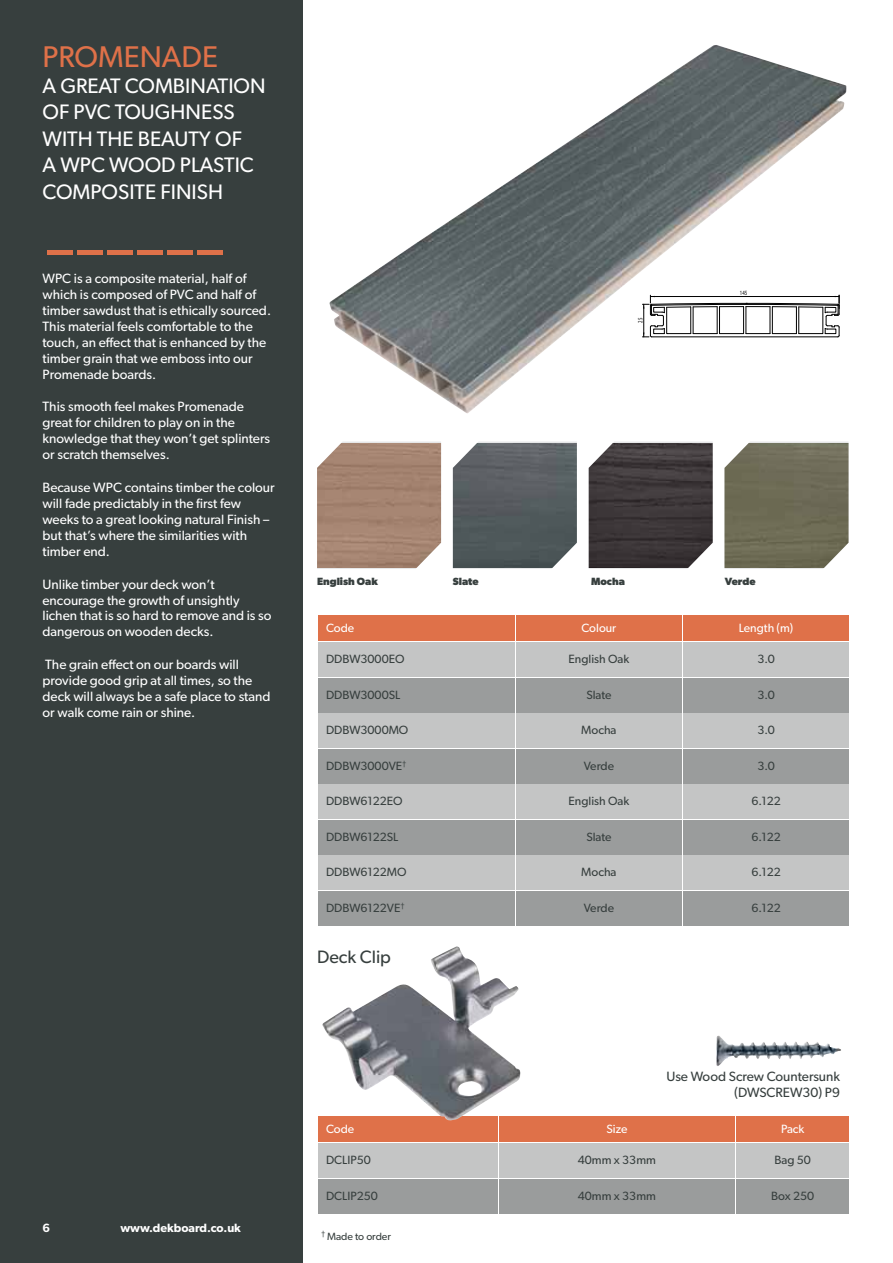
<style>
.page{position:relative;width:893px;height:1263px;background:#fff}
.page>*{position:absolute;margin:0;border:0;box-sizing:border-box;transform-origin:0 0}
.t1{font:55.5px "Gibson";color:#df7149}
.t2{font:30px "Gibson";color:#df7149}
.t3{font:21px/26.4px "Gibson";color:#fff}
.t4{font:18px "Gibson";color:#373f3e}
.t5{font:13.5px/15.9px "Gibson";color:#fff}
.t6{font:13.5px/15.9px "Gibson";color:#373f3e;text-align:right}
.t7{font:12px "Gibson";color:#373f3e}
.t8{font:12px "Gibson";color:#fff}
.t9{font:600 12px "Gibson";color:#fff}
.t10{font:700 10.5px "Gibson";color:#373f3e}
.t11{font:10.5px "Gibson";color:#373f3e}
.t12{font:6.45px "Myriad Pro";color:#000;scale:.75 1}
</style>
<div class="page">
<div style="left:318px;top:1117px;width:179px;height:25px;background:#df7149"></div>
<div style="left:499px;top:1117px;width:236px;height:25px;background:#df7149"></div>
<div style="left:736px;top:1117px;width:113px;height:25px;background:#df7149"></div>
<div style="left:318px;top:1144px;width:179px;height:34px;background:#c4c5c5"></div>
<div style="left:499px;top:1144px;width:236px;height:34px;background:#c4c5c5"></div>
<div style="left:736px;top:1144px;width:113px;height:34px;background:#c4c5c5"></div>
<div style="left:318px;top:1179px;width:179px;height:34px;background:#9a9c9c"></div>
<div style="left:499px;top:1179px;width:236px;height:34px;background:#9a9c9c"></div>
<div style="left:736px;top:1179px;width:113px;height:34px;background:#9a9c9c"></div>
<div style="left:0;top:0;width:302px;height:1263px;background:#373f3e"></div>
<div style="left:318px;top:615px;width:196px;height:26px;background:#df7149"></div>
<div style="left:516px;top:615px;width:166px;height:26px;background:#df7149"></div>
<div style="left:683px;top:615px;width:166px;height:26px;background:#df7149"></div>
<div style="left:318px;top:642px;width:196px;height:34px;background:#c4c5c5"></div>
<div style="left:516px;top:642px;width:166px;height:34px;background:#c4c5c5"></div>
<div style="left:683px;top:642px;width:166px;height:34px;background:#c4c5c5"></div>
<div style="left:318px;top:678px;width:196px;height:34px;background:#9a9c9c"></div>
<div style="left:516px;top:678px;width:166px;height:34px;background:#9a9c9c"></div>
<div style="left:683px;top:678px;width:166px;height:34px;background:#9a9c9c"></div>
<div style="left:318px;top:713px;width:196px;height:34px;background:#c4c5c5"></div>
<div style="left:516px;top:713px;width:166px;height:34px;background:#c4c5c5"></div>
<div style="left:683px;top:713px;width:166px;height:34px;background:#c4c5c5"></div>
<div style="left:318px;top:749px;width:196px;height:34px;background:#9a9c9c"></div>
<div style="left:516px;top:749px;width:166px;height:34px;background:#9a9c9c"></div>
<div style="left:683px;top:749px;width:166px;height:34px;background:#9a9c9c"></div>
<div style="left:318px;top:784px;width:196px;height:34px;background:#c4c5c5"></div>
<div style="left:516px;top:784px;width:166px;height:34px;background:#c4c5c5"></div>
<div style="left:683px;top:784px;width:166px;height:34px;background:#c4c5c5"></div>
<div style="left:318px;top:820px;width:196px;height:34px;background:#9a9c9c"></div>
<div style="left:516px;top:820px;width:166px;height:34px;background:#9a9c9c"></div>
<div style="left:683px;top:820px;width:166px;height:34px;background:#9a9c9c"></div>
<div style="left:318px;top:855px;width:196px;height:34px;background:#c4c5c5"></div>
<div style="left:516px;top:855px;width:166px;height:34px;background:#c4c5c5"></div>
<div style="left:683px;top:855px;width:166px;height:34px;background:#c4c5c5"></div>
<div style="left:318px;top:891px;width:196px;height:34px;background:#9a9c9c"></div>
<div style="left:516px;top:891px;width:166px;height:34px;background:#9a9c9c"></div>
<div style="left:683px;top:891px;width:166px;height:34px;background:#9a9c9c"></div>
<img style="left:329px;top:45px;width:517px;height:369px">
<svg style="left:317px;top:441px;width:124px;height:128px"></svg>
<img style="left:317px;top:443px;width:124px;height:124px">
<svg style="left:453px;top:441px;width:124px;height:128px"></svg>
<img style="left:453px;top:443px;width:124px;height:124px">
<svg style="left:589px;top:441px;width:124px;height:128px"></svg>
<img style="left:589px;top:443px;width:124px;height:124px">
<svg style="left:724px;top:441px;width:124px;height:128px"></svg>
<img style="left:724px;top:443px;width:124px;height:124px">
<div style="left:631px;top:285px;width:212px;height:84px;background:#fff"></div>
<svg style="left:642px;top:295px;width:198px;height:43px"></svg>
<img style="left:322px;top:946px;width:199px;height:175px">
<img style="left:716px;top:1035px;width:113px;height:30px">
<h2 class="t2" style="left:43px;top:45px;width:177px">PROMENADE</h2>
<h3 class="t3" style="left:43px;top:75px;width:225px">A GREAT COMBINATION<br>OF PVC TOUGHNESS<br>WITH THE BEAUTY OF<br>A WPC WOOD PLASTIC<br>COMPOSITE FINISH</h3>
<h1 class="t1" style="left:47px;top:228px;width:177px">– – – – – –</h1>
<p class="t5" style="left:43px;top:272px;width:230px">WPC is a composite material, half of which is composed of PVC and half of timber sawdust that is ethically sourced.<br>This material feels comfortable to the touch, an effect that is enhanced by the timber grain that we emboss into our Promenade boards.</p>
<p class="t5" style="left:43px;top:400px;width:229px">This smooth feel makes Promenade great for children to play on in the knowledge that they won’t get splinters or scratch themselves.</p>
<p class="t5" style="left:43px;top:481px;width:234px">Because WPC contains timber the colour will fade predictably in the first few weeks to a great looking natural Finish – but that’s where the similarities with timber end.</p>
<p class="t5" style="left:43px;top:578px;width:231px">Unlike timber your deck won’t encourage the growth of unsightly lichen that is so hard to remove and is so dangerous on wooden decks.</p>
<p class="t5" style="left:43px;top:658px;width:229px">The grain effect on our boards will provide good grip at all times, so the deck will always be a safe place to stand or walk come rain or shine.</p>
<p class="t9" style="left:43px;top:1223px;width:9px">6</p>
<p class="t9" style="left:120px;top:1223px;width:122px">www.dekboard.co.uk</p>
<p class="t12" style="left:636px;top:323px;width:8px;rotate:-90deg">25</p>
<p class="t12" style="left:740px;top:289px;width:11px">145</p>
<p class="t10" style="left:317px;top:577px;width:62px">English Oak</p>
<p class="t10" style="left:591px;top:577px;width:35px">Mocha</p>
<p class="t10" style="left:453px;top:577px;width:27px">Slate</p>
<p class="t10" style="left:725px;top:577px;width:32px">Verde</p>
<p class="t8" style="left:326px;top:623px;width:30px">Code</p>
<p class="t8" style="left:581px;top:623px;width:36px">Colour</p>
<p class="t8" style="left:739px;top:623px;width:56px">Length (m)</p>
<p class="t7" style="left:326px;top:654px;width:80px">DDBW3000EO</p>
<p class="t7" style="left:568px;top:654px;width:62px">English Oak</p>
<p class="t7" style="left:757px;top:654px;width:19px">3.0</p>
<p class="t7" style="left:326px;top:690px;width:76px">DDBW3000SL</p>
<p class="t7" style="left:586px;top:690px;width:27px">Slate</p>
<p class="t7" style="left:757px;top:690px;width:19px">3.0</p>
<p class="t7" style="left:326px;top:725px;width:84px">DDBW3000MO</p>
<p class="t7" style="left:581px;top:725px;width:37px">Mocha</p>
<p class="t7" style="left:757px;top:725px;width:19px">3.0</p>
<p class="t7" style="left:326px;top:761px;width:82px">DDBW3000VE<sup>†</sup></p>
<p class="t7" style="left:584px;top:761px;width:32px">Verde</p>
<p class="t7" style="left:757px;top:761px;width:19px">3.0</p>
<p class="t7" style="left:326px;top:797px;width:78px">DDBW6122EO</p>
<p class="t7" style="left:568px;top:797px;width:62px">English Oak</p>
<p class="t7" style="left:751px;top:797px;width:31px">6.122</p>
<p class="t7" style="left:326px;top:832px;width:74px">DDBW6122SL</p>
<p class="t7" style="left:586px;top:832px;width:27px">Slate</p>
<p class="t7" style="left:751px;top:832px;width:31px">6.122</p>
<p class="t7" style="left:326px;top:868px;width:82px">DDBW6122MO</p>
<p class="t7" style="left:581px;top:868px;width:37px">Mocha</p>
<p class="t7" style="left:751px;top:868px;width:31px">6.122</p>
<p class="t7" style="left:326px;top:903px;width:80px">DDBW6122VE<sup>†</sup></p>
<p class="t7" style="left:584px;top:903px;width:32px">Verde</p>
<p class="t7" style="left:751px;top:903px;width:31px">6.122</p>
<h3 class="t4" style="left:317px;top:950px;width:75px">Deck Clip</h3>
<p class="t6" style="left:666px;top:1070px;width:175px">Use Wood Screw Countersunk (DWSCREW30) P9</p>
<p class="t8" style="left:326px;top:1124px;width:30px">Code</p>
<p class="t8" style="left:606px;top:1124px;width:22px">Size</p>
<p class="t8" style="left:781px;top:1124px;width:25px">Pack</p>
<p class="t7" style="left:326px;top:1156px;width:46px">DCLIP50</p>
<p class="t7" style="left:578px;top:1156px;width:80px">40mm x 33mm</p>
<p class="t7" style="left:774px;top:1156px;width:38px">Bag 50</p>
<p class="t7" style="left:326px;top:1191px;width:53px">DCLIP250</p>
<p class="t7" style="left:578px;top:1191px;width:80px">40mm x 33mm</p>
<p class="t7" style="left:771px;top:1191px;width:45px">Box 250</p>
<p class="t11" style="left:321px;top:1232px;width:71px"><sup>†</sup> Made to order</p>
</div>
